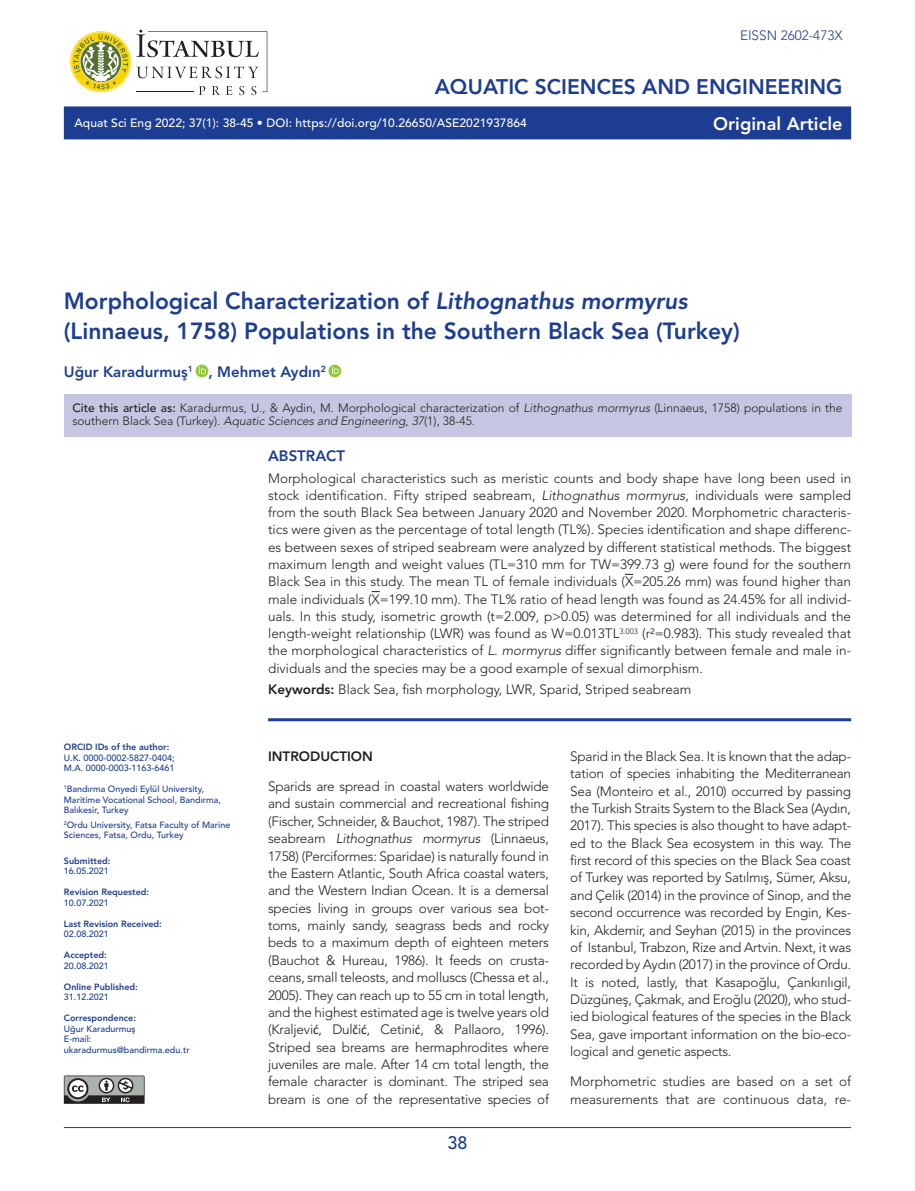
<style>
.page{position:relative;width:915px;height:1191px;background:#fff}
.page>*{position:absolute;margin:0;border:0;box-sizing:border-box;transform-origin:0 0}
.t1{font:800 23.25px/30px "Avenir LT Std";color:#1c3d92}
.t2{font:800 21px "Avenir LT Std";color:#1c3d92}
.t3{font:800 18px "Avenir LT Std";letter-spacing:.005em;color:#fff}
.t4{font:500 18px "Avenir LT Std";color:#1c3d92}
.t5{font:800 15px "Avenir LT Std";color:#1c3d92}
.t6{font:300 13.5px/17.4px "Avenir LT Std";color:#231f20;text-align:justify}
.t7{font:300 13.5px "Avenir LT Std";color:#1c3d92}
.t8{font:800 13.5px "Avenir LT Std";color:#231f20}
.t9{font:300 12px/13.5px "Avenir LT Std";color:#231f20}
.t10{font:500 12px "Avenir LT Std";letter-spacing:.005em;color:#fff}
.t11{font:500 9px/10.5px "Avenir LT Std";color:#1c3d92}
.t12{font:800 9px "Avenir LT Std";color:#1c3d92}
.s1{font-style:italic}
.s2{font-weight:500}
.s3{font-weight:800}
.s4{font-family:"Calibri";font-weight:400}
</style>
<div class="page">
<hr style="left:64px;top:1127px;width:786px;height:1px;background:#1c3d92">
<div style="left:64px;top:106px;width:786px;height:33px;background:#1c3d92"></div>
<svg style="left:70px;top:30px;width:197px;height:65px"></svg>
<div style="left:64px;top:394px;width:786px;height:43px;background:#c5c6e1"></div>
<hr style="left:268px;top:718px;width:281px;height:3px;background:#1c3d92">
<hr style="left:549px;top:718px;width:301px;height:3px;background:#1c3d92">
<svg style="left:195px;top:364px;width:13px;height:13px"></svg>
<svg style="left:199px;top:367px;width:7px;height:7px"></svg>
<svg style="left:328px;top:364px;width:13px;height:13px"></svg>
<svg style="left:332px;top:367px;width:7px;height:7px"></svg>
<svg style="left:64px;top:1075px;width:80px;height:28px;background:#858784"></svg>
<p class="t7" style="left:739px;top:27px;width:104px">EISSN 2602-473X</p>
<h2 class="t2" style="left:434px;top:74px;width:409px">AQUATIC SCIENCES AND ENGINEERING</h2>
<p class="t10" style="left:74px;top:116px;width:453px">Aquat Sci Eng 2022; 37(1): 38-45 • DOI: https://doi.org/10.26650/ASE2021937864</p>
<h3 class="t3" style="left:712px;top:113px;width:131px">Original Article</h3>
<h1 class="t1" style="left:64px;top:286px;width:677px">Morphological Characterization of <span class="s1">Lithognathus mormyrus </span>(Linnaeus, 1758) Populations in the Southern Black Sea (Turkey)</h1>
<p class="t5" style="left:64px;top:363px;width:263px">Uğur Karadurmuş<sup>1</sup> , Mehmet Aydın<sup>2</sup></p>
<p class="t9" style="left:72px;top:401px;width:771px"><span class="s2">Cite this article as:</span> Karadurmus, U., &amp; Aydin, M. Morphological characterization of <span class="s1">Lithognathus mormyrus</span> (Linnaeus, 1758) populations in the southern Black Sea (Turkey). <span class="s1">Aquatic Sciences and Engineering, 37</span>(1), 38-45.</p>
<p class="t12" style="left:64px;top:741px;width:107px">ORCID IDs of the author:</p>
<p class="t11" style="left:64px;top:752px;width:112px">U.K. 0000-0002-5827-0404;<br>M.A. 0000-0003-1163-6461</p>
<p class="t11" style="left:64px;top:784px;width:159px"><sup>1</sup>Bandırma Onyedi Eylül University,<br>Maritime Vocational School, Bandırma,<br>Balıkesir, Turkey</p>
<p class="t11" style="left:64px;top:819px;width:168px"><sup>2</sup>Ordu University, Fatsa Faculty of Marine<br>Sciences, Fatsa, Ordu, Turkey</p>
<p class="t12" style="left:64px;top:855px;width:48px">Submitted:</p>
<p class="t11" style="left:64px;top:866px;width:47px">16.05.2021</p>
<p class="t12" style="left:64px;top:886px;width:87px">Revision Requested:</p>
<p class="t11" style="left:64px;top:897px;width:47px">10.07.2021</p>
<p class="t12" style="left:64px;top:918px;width:100px">Last Revision Received:</p>
<p class="t11" style="left:64px;top:929px;width:47px">02.08.2021</p>
<p class="t12" style="left:64px;top:949px;width:45px">Accepted:</p>
<p class="t11" style="left:64px;top:960px;width:47px">20.08.2021</p>
<p class="t12" style="left:64px;top:981px;width:76px">Online Published:</p>
<p class="t11" style="left:64px;top:992px;width:47px">31.12.2021</p>
<p class="t12" style="left:64px;top:1012px;width:74px">Correspondence:</p>
<p class="t11" style="left:64px;top:1023px;width:127px">Uğur Karadurmuş<br>E-mail: ukaradurmus@bandirma.edu.tr</p>
<p class="t5" style="left:268px;top:447px;width:78px">ABSTRACT</p>
<p class="t6" style="left:268px;top:469px;width:584px">Morphological characteristics such as meristic counts and body shape have long been used in stock identification. Fifty striped seabream, <span class="s1">Lithognathus mormyrus</span>, individuals were sampled from the south Black Sea between January 2020 and November 2020. Morphometric characteris&shy;tics were given as the percentage of total length (TL%). Species identification and shape differenc&shy;es between sexes of striped seabream were analyzed by different statistical methods. The biggest maximum length and weight values (TL=310 mm for TW=399.73 g) were found for the southern Black Sea in this study. The mean TL of female individuals (X=205.26 mm) was found higher than male individuals (X=199.10 mm). The TL% ratio of head length was found as 24.45% for all individ&shy;uals. In this study, isometric growth (t=2.009, p&gt;0.05) was determined for all individuals and the length-weight relationship (LWR) was found as W=0.013TL<sup>3.003</sup> (r²=0.983). This study revealed that the morphological characteristics of <span class="s1">L. mormyrus</span> differ significantly between female and male in&shy;dividuals and the species may be a good example of sexual dimorphism.</p>
<p class="t6" style="left:268px;top:681px;width:424px"><span class="s3">Keywords:</span> Black Sea, fish morphology, LWR, Sparid, Striped seabream</p>
<p class="t8" style="left:268px;top:748px;width:106px">INTRODUCTION</p>
<p class="t6" style="left:268px;top:777px;width:282px">Sparids are spread in coastal waters worldwide and sustain commercial and recreational fishing (Fischer, Schneider, &amp; Bauchot, 1987). The striped seabream <span class="s1">Lithognathus mormyrus</span> (Linnaeus, 1758) (Perciformes: Sparidae) is naturally found in the Eastern Atlantic, South Africa coastal waters, and the Western Indian Ocean. It is a demersal species living in groups over various sea bot&shy;toms, mainly sandy, seagrass beds and rocky beds to a maximum depth of eighteen meters (Bauchot &amp; Hureau, 1986). It feeds on crusta&shy;ceans, small teleosts, and molluscs (Chessa et al., 2005). They can reach up to 55 cm in total length, and the highest estimated age is twelve years old (Kraljevi<span class="s4">ć</span>, Dul<span class="s4">č</span>i<span class="s4">ć</span>, Cetini<span class="s4">ć</span>, &amp; Pallaoro, 1996).<br>Striped sea breams are hermaphrodites where juveniles are male. After 14 cm total length, the female character is dominant. The striped sea bream is one of the representative species of</p>
<h3 class="t4" style="left:447px;top:1132px;width:22px">38</h3>
<p class="t6" style="left:570px;top:747px;width:282px">Sparid in the Black Sea. It is known that the adap&shy;tation of species inhabiting the Mediterranean Sea (Monteiro et al., 2010) occurred by passing the Turkish Straits System to the Black Sea (Aydın, 2017). This species is also thought to have adapt&shy;ed to the Black Sea ecosystem in this way. The first record of this species on the Black Sea coast of Turkey was reported by Satılmış, Sümer, Aksu, and Çelik (2014) in the province of Sinop, and the second occurrence was recorded by Engin, Kes&shy;kin, Akdemir, and Seyhan (2015) in the provinces of Istanbul, Trabzon, Rize and Artvin. Next, it was recorded by Aydın (2017) in the province of Ordu.<br>It is noted, lastly, that Kasapoğlu, Çankırılıgil, Düzgüneş, Çakmak, and Eroğlu (2020), who stud&shy;ied biological features of the species in the Black Sea, gave important information on the bio-eco&shy;logical and genetic aspects.</p>
<p class="t6" style="left:570px;top:1072px;width:282px">Morphometric studies are based on a set of measurements that are continuous data, re-</p>
</div>
